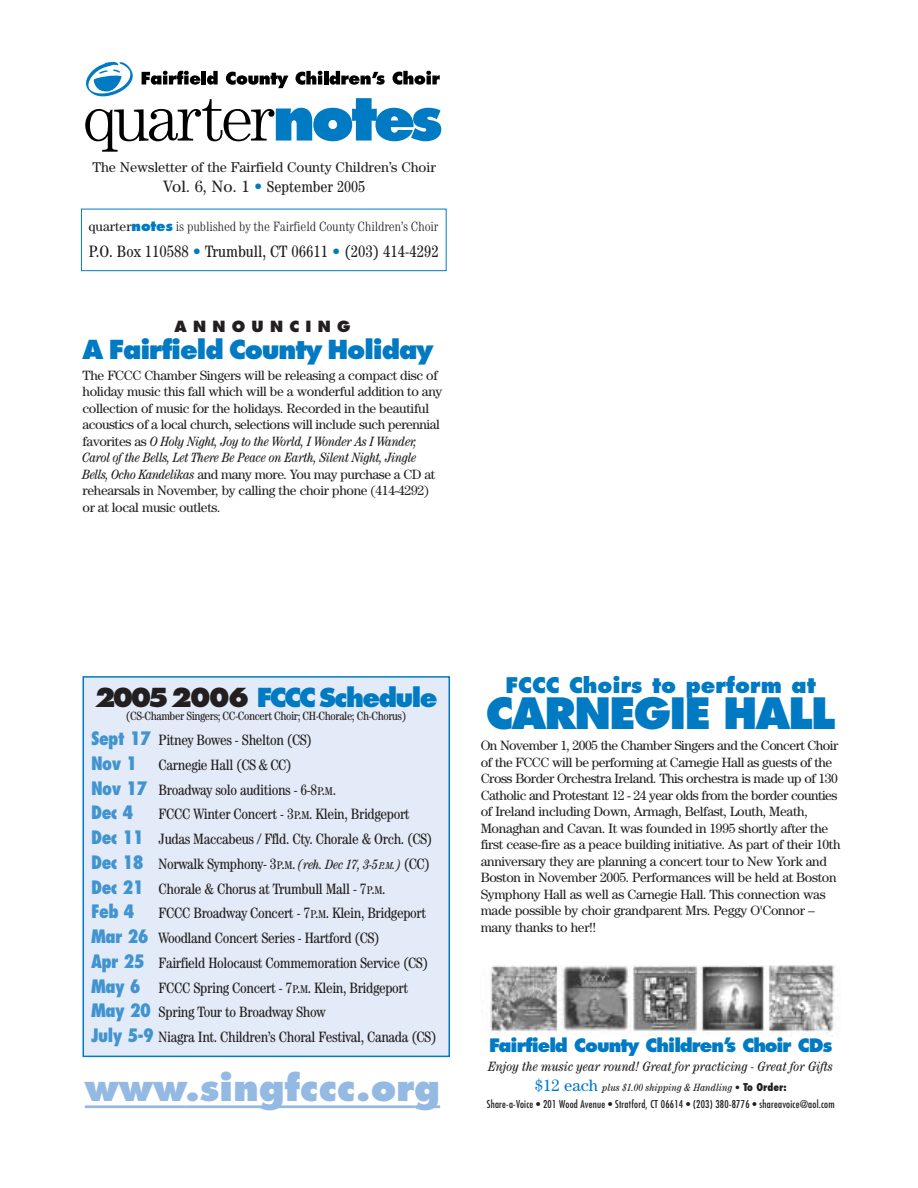
<style>
.page{position:relative;width:918px;height:1188px;background:#fff}
.page>*{position:absolute;margin:0;border:0;box-sizing:border-box;transform-origin:0 0}
.t1{font:800 42px "Futura";letter-spacing:-.04em;color:#007ac2}
.t2{font:800 36px "Futura";color:#94b9e2}
.t3{font:800 25.5px "Futura";letter-spacing:-.04em;color:#007ac2}
.t4{font:800 25.5px "Futura";letter-spacing:-.085em;color:#007ac2}
.t5{font:800 21px "Futura";color:#007ac2}
.t6{font:800 18px "Futura";letter-spacing:-.05em;color:#007ac2}
.t7{font:800 condensed 18px "Futura";letter-spacing:-.03em;color:#4194d0}
.t8{font:condensed 16.5px "Century";color:#231f20}
.t9{font:condensed 15.9px "Century";color:#231f20}
.t10{font:condensed 15px/24.8px "Century";letter-spacing:-.02em;color:#231f20}
.t11{font:800 15px "Futura";letter-spacing:.415em;color:#231f20}
.t12{font:14.25px "Century";letter-spacing:-.005em;color:#231f20}
.t13{font:13.5px/16.5px "Century";letter-spacing:-.025em;color:#231f20}
.t14{font:300 condensed 13.5px "Century";letter-spacing:-.015em;color:#231f20}
.t15{font:italic condensed 13.5px "Century";letter-spacing:-.005em;color:#231f20}
.t16{font:condensed 12px "Century";letter-spacing:-.03em;color:#231f20}
.t17{font:condensed 10.5px "Futura";letter-spacing:.02em;color:#231f20}
.t18{font:italic condensed 10.5px "Century";letter-spacing:-.005em;color:#231f20}
.s1{font-stretch:normal;font-size:16.5px}
.s2{font-stretch:normal;font-size:16.5px;color:#007ac2}
.s3{font-weight:400;font-stretch:normal}
.s4{font-family:"Futura";font-weight:800;font-stretch:normal;color:#007ac2}
.s5{color:#007ac2}
.s6{font-style:italic;font-stretch:condensed}
.s7{color:#231f20}
.s8{font-family:"Futura";font-weight:800;font-size:18px;color:#4194d0}
.s9{font-size:11.25px}
.s10{font-style:italic;font-size:13.5px}
.s11{font-style:italic;font-size:10.2px}
.s12{font-style:normal;font-stretch:normal;font-size:16.5px;color:#007ac2}
.s13{font-family:"Futura";font-weight:800;font-style:normal}
</style>
<div class="page">
<div style="left:83px;top:677px;width:366px;height:379px;background:#e2ebf7"></div>
<div style="left:83px;top:676px;width:367px;height:381px;border:2px solid #007ac2"></div>
<div style="left:81px;top:209px;width:366px;height:62px;border:1px solid #007ac2"></div>
<hr style="left:85px;top:1105px;width:100px;height:3px;background:#94b9e2">
<hr style="left:185px;top:1105px;width:229px;height:3px;background:#94b9e2">
<hr style="left:414px;top:1105px;width:26px;height:3px;background:#94b9e2">
<img style="left:490px;top:965px;width:345px;height:71px">
<svg style="left:85px;top:62px;width:356px;height:90px"></svg>
<p class="t12" style="left:92px;top:162px;width:345px">The Newsletter of the Fairfield County Children’s Choir</p>
<p class="t9" style="left:163px;top:181px;width:204px"><span class="s1">Vol. 6, No. 1</span> <span class="s2">•</span> September 2005</p>
<p class="t14" style="left:89px;top:222px;width:351px"><span class="s3">quarter</span><span class="s4">notes</span> is published by the Fairfield County Children’s Choir</p>
<p class="t8" style="left:89px;top:245px;width:352px">P.O. Box 110588 <span class="s5">•</span> Trumbull, CT 06611 <span class="s5">•</span> (203) 414-4292</p>
<p class="t11" style="left:175px;top:320px;width:177px">ANNOUNCING</p>
<h3 class="t3" style="left:83px;top:338px;width:352px">A Fairfield County Holiday</h3>
<p class="t13" style="left:83px;top:368px;width:361px">The FCCC Chamber Singers will be releasing a compact disc of holiday music this fall which will be a wonderful addition to any collection of music for the holidays. Recorded in the beautiful acoustics of a local church, selections will include such perennial favorites as <span class="s6">O Holy Night, Joy to the World, I Wonder As I Wander, Carol of the Bells, Let There Be Peace on Earth, Silent Night, Jingle Bells, Ocho Kandelikas</span> and many more. You may purchase a CD at rehearsals in November, by calling the choir phone (414-4292) or at local music outlets.</p>
<h3 class="t4" style="left:94px;top:686px;width:345px"><span class="s7">20052006</span> FCCC Schedule</h3>
<p class="t16" style="left:126px;top:712px;width:282px">(CS-Chamber Singers; CC-Concert Choir; CH-Chorale; Ch-Chorus)</p>
<p class="t10" style="left:91px;top:729px;width:246px"><span class="s8">Sept 17</span> Pitney Bowes - Shelton (CS)<br><span class="s8">Nov 1</span> Carnegie Hall (CS &amp; CC)<br><span class="s8">Nov 17</span> Broadway solo auditions - 6-8<span class="s9">P</span>.<span class="s9">M</span>.</p>
<h3 class="t7" style="left:91px;top:805px;width:44px">Dec 4</h3>
<p class="t10" style="left:91px;top:803px;width:343px;text-indent:67px">FCCC Winter Concert - 3<span class="s9">P</span>.<span class="s9">M</span>. Klein, Bridgeport <span class="s8">Dec 11</span> Judas Maccabeus / Ffld. Cty. Chorale &amp; Orch. (CS)<br><span class="s8">Dec 18</span> Norwalk Symphony- 3<span class="s9">P</span>.<span class="s9">M</span>. <span class="s10">(reh. Dec 17, 3-5</span><span class="s11">P</span><span class="s10">.</span><span class="s11">M</span><span class="s10">.)</span> (CC)<br><span class="s8">Dec 21</span> Chorale &amp; Chorus at Trumbull Mall - 7<span class="s9">P</span>.<span class="s9">M</span>.</p>
<h3 class="t7" style="left:91px;top:904px;width:45px">Feb 4</h3>
<p class="t10" style="left:91px;top:902px;width:347px;text-indent:67px">FCCC Broadway Concert - 7<span class="s9">P</span>.<span class="s9">M</span>. Klein, Bridgeport <span class="s8">Mar 26</span> Woodland Concert Series - Hartford (CS)<br><span class="s8">Apr 25</span> Fairfield Holocaust Commemoration Service (CS)<br><span class="s8">May 6</span> FCCC Spring Concert - 7<span class="s9">P</span>.<span class="s9">M</span>. Klein, Bridgeport <span class="s8">May 20</span> Spring Tour to Broadway Show<br><span class="s8">July 5-9</span> Niagra Int. Children’s Choral Festival, Canada (CS)</p>
<h2 class="t2" style="left:85px;top:1072px;width:357px">www.singfccc.org</h2>
<h3 class="t5" style="left:506px;top:676px;width:312px">FCCC Choirs to perform at</h3>
<h1 class="t1" style="left:486px;top:695px;width:351px">CARNEGIE HALL</h1>
<p class="t13" style="left:481px;top:738px;width:361px">On November 1, 2005 the Chamber Singers and the Concert Choir of the FCCC will be performing at Carnegie Hall as guests of the Cross Border Orchestra Ireland. This orchestra is made up of 130<br>Catholic and Protestant 12 - 24 year olds from the border counties of Ireland including Down, Armagh, Belfast, Louth, Meath, Monaghan and Cavan. It was founded in 1995 shortly after the first cease-fire as a peace building initiative. As part of their 10th anniversary they are planning a concert tour to New York and Boston in November 2005. Performances will be held at Boston Symphony Hall as well as Carnegie Hall. This connection was made possible by choir grandparent Mrs. Peggy O'Connor – many thanks to her!!</p>
<h3 class="t6" style="left:489px;top:1038px;width:345px">Fairfield County Children’s Choir CDs</h3>
<p class="t15" style="left:488px;top:1062px;width:346px">Enjoy the music year round! Great for practicing - Great for Gifts</p>
<p class="t18" style="left:535px;top:1084px;width:253px"><span class="s12">$12 each</span> plus $1.00 shipping &amp; Handling • <span class="s13">To Order:</span></p>
<p class="t17" style="left:487px;top:1100px;width:349px">Share-a-Voice • 201 Wood Avenue • Stratford, CT 06614 • (203) 380-8776 • shareavoice@aol.com</p>
</div>
